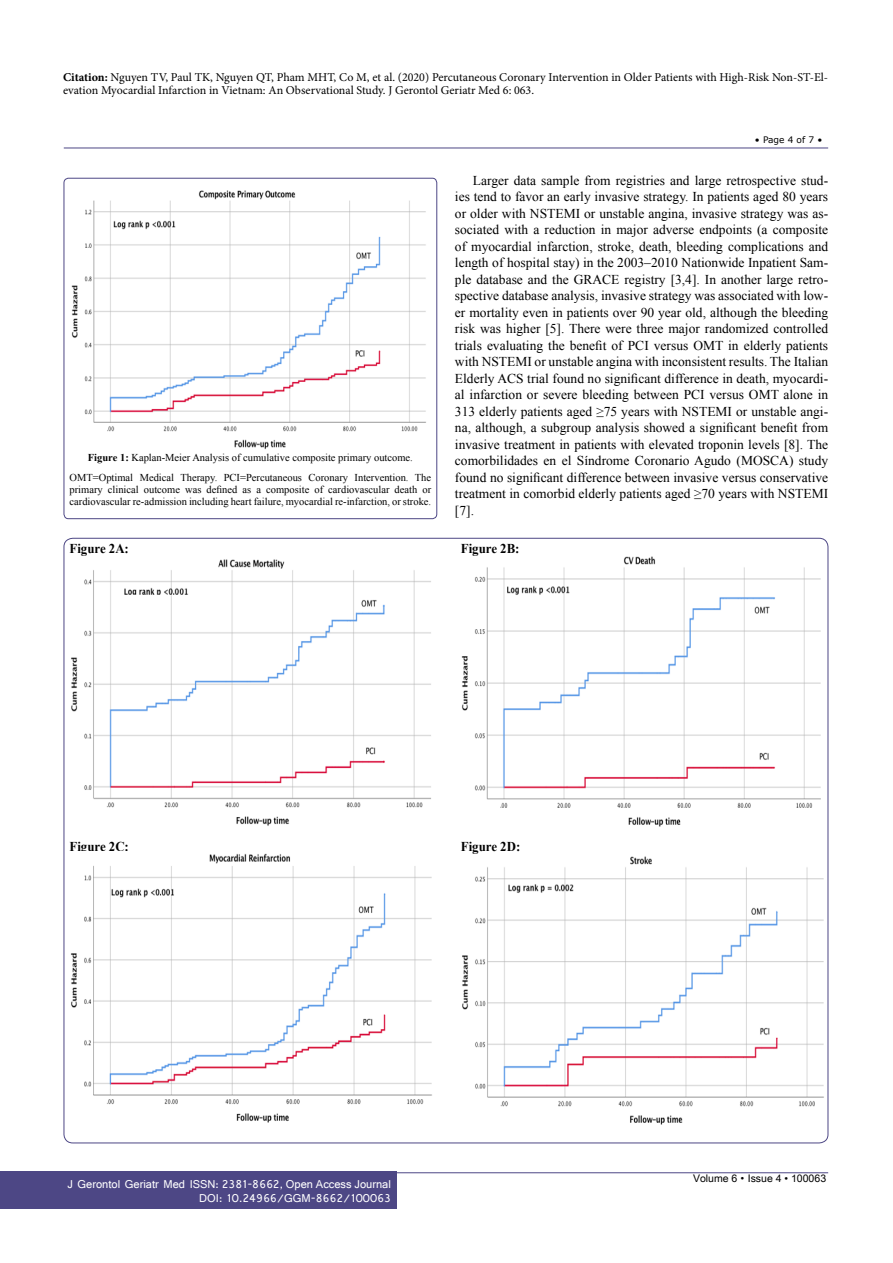
<style>
.page{position:relative;width:893px;height:1263px;background:#fff}
.page>*{position:absolute;margin:0;border:0;box-sizing:border-box;transform-origin:0 0}
.t1{font:13.5px/16.5px "Times New Roman";color:#000;text-align:justify}
.t2{font:700 13.5px "Times New Roman";color:#000;scale:.95 1}
.t3{font:12px/13.5px "Minion Pro";color:#000}
.t4{font:12px/14.2px "Shruti";color:#fff;text-align:right}
.t5{font:10.5px/19.5px "Times New Roman";color:#000;text-align:center}
.t6{font:10.5px "Arial Unicode MS";color:#000}
.t7{font:9px "MS Reference Sans Serif";color:#000}
.s1{font-weight:700}
.s2{font-family:"Batang"}
</style>
<div class="page">
<hr style="left:64px;top:148px;width:764px;height:1px;background:#4d4785">
<hr style="left:64px;top:1172px;width:764px;height:1px;background:#4d4785">
<div style="left:0;top:1171px;width:396px;height:38px;background:#4d4785"></div>
<div style="left:64px;top:178px;width:373px;height:341px;border:1px solid #4d4785;border-radius:5px"></div>
<img style="left:71px;top:190px;width:355px;height:260px">
<img style="left:71px;top:559px;width:360px;height:267px">
<img style="left:461px;top:556px;width:360px;height:270px">
<img style="left:71px;top:853px;width:361px;height:270px">
<img style="left:462px;top:856px;width:362px;height:268px">
<p class="t3" style="left:63px;top:70px;width:767px"><span class="s1">Citation:</span> Nguyen TV, Paul TK, Nguyen QT, Pham MHT, Co M, et al. (2020) Percutaneous Coronary Intervention in Older Patients with High-Risk Non-ST-El&shy;evation Myocardial Infarction in Vietnam: An Observational Study. J Gerontol Geriatr Med 6: 063.</p>
<p class="t7" style="left:755px;top:134px;width:69px">• Page 4 of 7 •</p>
<p class="t5" style="left:70px;top:448px;width:363px"><span class="s1">Figure 1:</span> Kaplan-Meier Analysis of cumulative composite primary outcome.<br>OMT=Optimal Medical Therapy. PCI=Percutaneous Coronary Intervention. The</p>
<p class="t5" style="left:70px;top:483px;width:363px;line-height:12px;text-align:left">primary clinical outcome was defined as a composite of cardiovascular death or cardiovascular re-admission including heart failure, myocardial re-infarction, or stroke.</p>
<p class="t2" style="left:70px;top:539px;width:64px">Figure 2A:</p>
<p class="t1" style="left:455px;top:172px;width:375px;text-indent:18px">Larger data sample from registries and large retrospective stud&shy;ies tend to favor an early invasive strategy. In patients aged 80 years or older with NSTEMI or unstable angina, invasive strategy was as&shy;sociated with a reduction in major adverse endpoints (a composite of myocardial infarction, stroke, death, bleeding complications and length of hospital stay) in the 2003–2010 Nationwide Inpatient Sam&shy;ple database and the GRACE registry [3,4]. In another large retro&shy;spective database analysis, invasive strategy was associated with low&shy;er mortality even in patients over 90 year old, although the bleeding risk was higher [5]. There were three major randomized controlled trials evaluating the benefit of PCI versus OMT in elderly patients with NSTEMI or unstable angina with inconsistent results. The Italian Elderly ACS trial found no significant difference in death, myocardi&shy;al infarction or severe bleeding between PCI versus OMT alone in 313 elderly patients aged ≥75 years with NSTEMI or unstable angi&shy;na, although, a subgroup analysis showed a significant benefit from invasive treatment in patients with elevated troponin levels [8]. The comorbilidades en el Síndrome Coronario Agudo (MOSCA) study found no significant difference between invasive versus conservative treatment in comorbid elderly patients aged ≥70 years with NSTEMI [7].</p>
<p class="t2" style="left:461px;top:539px;width:63px">Figure 2B:</p>
<p class="t2" style="left:70px;top:837px;width:64px">Figure 2C:</p>
<p class="t2" style="left:461px;top:837px;width:64px">Figure 2D:</p>
<p class="t4" style="left:67px;top:1176px;width:325px">J Gerontol Geriatr Med ISSN: 2381-8662, Open Access Journal<br>DOI: 10.24966/GGM-8662/100063</p>
<p class="t6" style="left:693px;top:1170px;width:135px">Volume 6 <span class="s2">•</span> Issue 4 • 100063</p>
</div>
